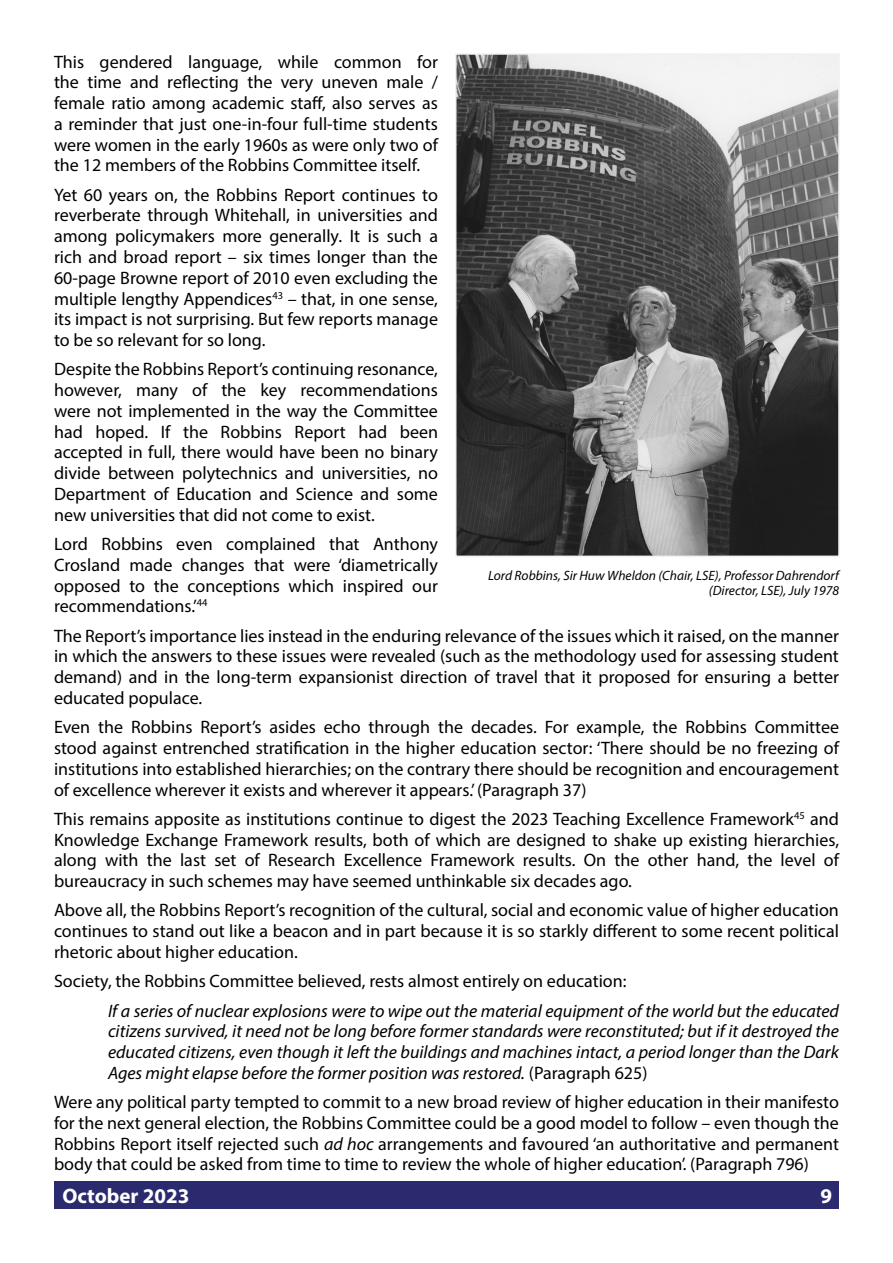
<style>
.page{position:relative;width:893px;height:1263px;background:#fff}
.page>*{position:absolute;margin:0;border:0;box-sizing:border-box;transform-origin:0 0}
.t1{font:700 21px "Myriad Pro";color:#fff}
.t2{font:18px/20.7px "Myriad Pro";color:#000;text-align:justify}
.t3{font:italic 18px/20.7px "Myriad Pro";color:#000;text-align:justify}
.t4{font:italic 13.5px/15.6px "Myriad Pro";color:#000;text-align:right}
.s1{font-style:normal}
.s2{font-style:italic}
</style>
<div class="page">
<div style="left:54px;top:1182px;width:785px;height:27px;background:#2c2a6f"></div>
<img style="left:458px;top:56px;width:379px;height:498px">
<div style="left:455px;top:53px;width:385px;height:504px;border:2px solid #f1f1f2"></div>
<p class="t2" style="left:54px;top:51px;width:386px">This gendered language, while common for the time and reflecting the very uneven male / female ratio among academic staff, also serves as a reminder that just one-in-four full-time students were women in the early 1960s as were only two of the 12 members of the Robbins Committee itself.</p>
<p class="t2" style="left:54px;top:184px;width:385px">Yet 60 years on, the Robbins Report continues to reverberate through Whitehall, in universities and among policymakers more generally. It is such a rich and broad report – six times longer than the 60-page Browne report of 2010 even excluding the multiple lengthy Appendices<sup>43</sup> – that, in one sense, its impact is not surprising. But few reports manage to be so relevant for so long.</p>
<p class="t2" style="left:54px;top:359px;width:385px">Despite the Robbins Report’s continuing resonance, however, many of the key recommendations were not implemented in the way the Committee had hoped. If the Robbins Report had been accepted in full, there would have been no binary divide between polytechnics and universities, no Department of Education and Science and some new universities that did not come to exist.</p>
<p class="t2" style="left:54px;top:533px;width:385px">Lord Robbins even complained that Anthony Crosland made changes that were ‘diametrically opposed to the conceptions which inspired our recommendations.’<sup>44</sup></p>
<p class="t2" style="left:54px;top:625px;width:786px">The Report’s importance lies instead in the enduring relevance of the issues which it raised, on the manner in which the answers to these issues were revealed (such as the methodology used for assessing student demand) and in the long-term expansionist direction of travel that it proposed for ensuring a better educated populace.</p>
<p class="t2" style="left:54px;top:716px;width:786px">Even the Robbins Report’s asides echo through the decades. For example, the Robbins Committee stood against entrenched stratification in the higher education sector: ‘There should be no freezing of institutions into established hierarchies; on the contrary there should be recognition and encouragement of excellence wherever it exists and wherever it appears.’ (Paragraph 37)</p>
<p class="t2" style="left:54px;top:808px;width:787px">This remains apposite as institutions continue to digest the 2023 Teaching Excellence Framework<sup>45</sup> and Knowledge Exchange Framework results, both of which are designed to shake up existing hierarchies, along with the last set of Research Excellence Framework results. On the other hand, the level of bureaucracy in such schemes may have seemed unthinkable six decades ago.</p>
<p class="t2" style="left:54px;top:900px;width:786px">Above all, the Robbins Report’s recognition of the cultural, social and economic value of higher education continues to stand out like a beacon and in part because it is so starkly different to some recent political rhetoric about higher education.</p>
<p class="t2" style="left:54px;top:970px;width:574px">Society, the Robbins Committee believed, rests almost entirely on education:</p>
<p class="t3" style="left:108px;top:1000px;width:732px">If a series of nuclear explosions were to wipe out the material equipment of the world but the educated citizens survived, it need not be long before former standards were reconstituted; but if it destroyed the educated citizens, even though it left the buildings and machines intact, a period longer than the Dark Ages might elapse before the former position was restored. <span class="s1">(Paragraph 625)</span></p>
<p class="t2" style="left:54px;top:1091px;width:786px">Were any political party tempted to commit to a new broad review of higher education in their manifesto for the next general election, the Robbins Committee could be a good model to follow – even though the Robbins Report itself rejected such <span class="s2">ad hoc</span> arrangements and favoured ‘an authoritative and permanent body that could be asked from time to time to review the whole of higher education’. (Paragraph 796)</p>
<p class="t4" style="left:488px;top:567px;width:352px">Lord Robbins, Sir Huw Wheldon (Chair, LSE), Professor Dahrendorf (Director, LSE), July 1978</p>
<p class="t1" style="left:62px;top:1182px;width:129px">October 2023</p>
<p class="t1" style="left:821px;top:1182px;width:13px">9</p>
</div>
